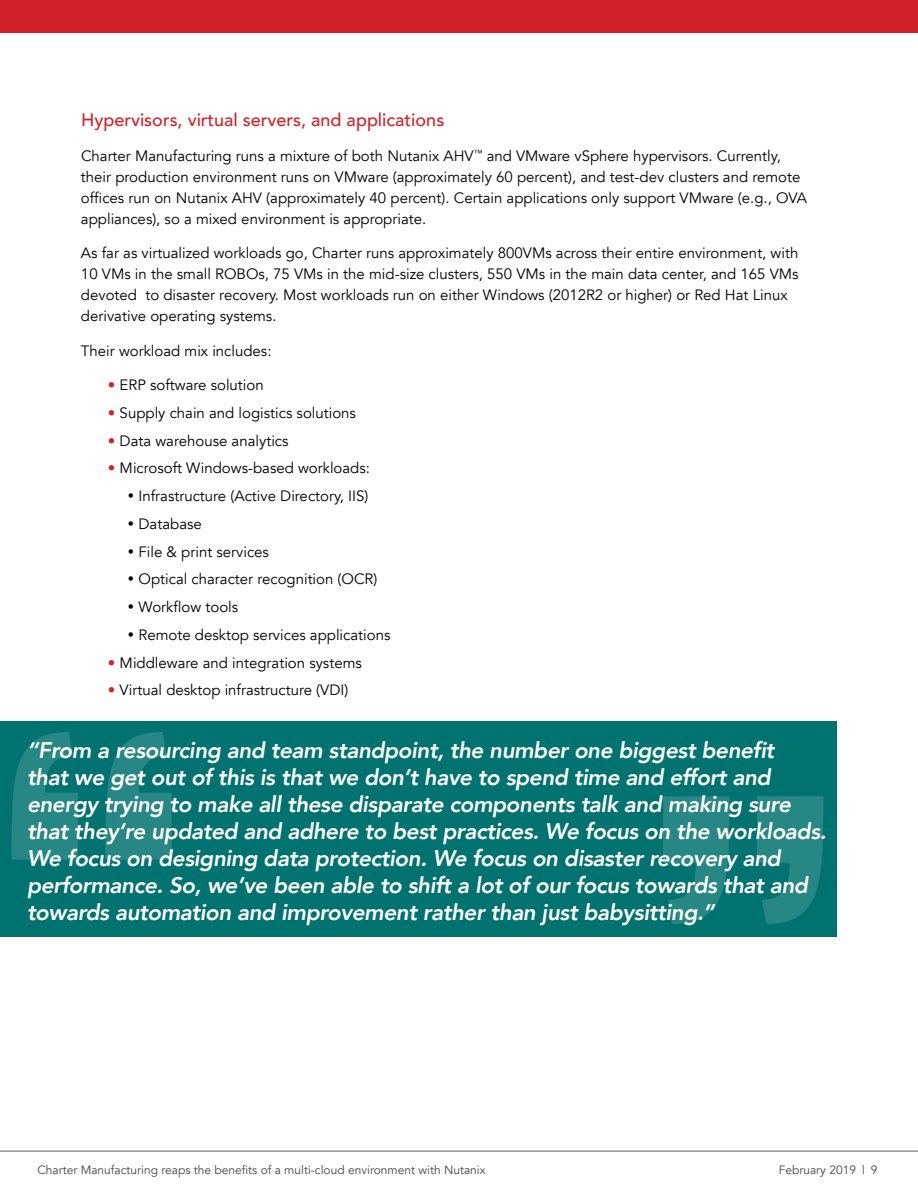
<style>
.page{position:relative;width:918px;height:1188px;background:#fff}
.page>*{position:absolute;margin:0;border:0;box-sizing:border-box;transform-origin:0 0}
.t1{font:italic 800 22.5px/27px "Avenir";letter-spacing:-.02em;color:#fff}
.t2{font:500 18px "Avenir";color:#d12229}
.t3{font:15px/21px "Avenir";color:#000}
.t4{font:12px "Avenir";color:#454547}
.s1{color:#d12229}
</style>
<div class="page">
<div style="left:0;top:722px;width:837px;height:216px;background:#00726f"></div>
<svg style="left:11px;top:732px;width:161px;height:128px"></svg>
<svg style="left:663px;top:796px;width:161px;height:128px"></svg>
<hr style="left:0;top:1151px;width:918px;height:1px;background:#606164">
<div style="left:0;top:0;width:918px;height:32px;background:#d12229"></div>
<p class="t2" style="left:81px;top:104px;width:365px">Hypervisors, virtual servers, and applications</p>
<p class="t3" style="left:81px;top:145px;width:728px">Charter Manufacturing runs a mixture of both Nutanix AHV<sup>™</sup> and VMware vSphere hypervisors. Currently, their production environment runs on VMware (approximately 60 percent), and test-dev clusters and remote offices run on Nutanix AHV (approximately 40 percent). Certain applications only support VMware (e.g., OVA appliances), so a mixed environment is appropriate.</p>
<p class="t3" style="left:81px;top:243px;width:719px">As far as virtualized workloads go, Charter runs approximately 800VMs across their entire environment, with 10 VMs in the small ROBOs, 75 VMs in the mid-size clusters, 550 VMs in the main data center, and 165 VMs devoted to disaster recovery. Most workloads run on either Windows (2012R2 or higher) or Red Hat Linux derivative operating systems.</p>
<p class="t3" style="left:81px;top:340px;width:192px">Their workload mix includes:</p>
<p class="t3" style="left:108px;top:375px;width:157px"><span class="s1">•</span> ERP software solution</p>
<p class="t3" style="left:108px;top:402px;width:250px"><span class="s1">•</span> Supply chain and logistics solutions</p>
<p class="t3" style="left:108px;top:430px;width:182px"><span class="s1">•</span> Data warehouse analytics</p>
<p class="t3" style="left:139px;top:454px;width:253px;line-height:27.8px;text-indent:-31px"><span class="s1">•</span> Microsoft Windows-based workloads:<br>Infrastructure (Active Directory, IIS)<br>Database<br>File &amp; print services<br>Optical character recognition (OCR)<br>Workflow tools<br>Remote desktop services applications</p>
<p class="t3" style="left:108px;top:652px;width:255px"><span class="s1">•</span> Middleware and integration systems</p>
<p class="t3" style="left:108px;top:680px;width:242px"><span class="s1">•</span> Virtual desktop infrastructure (VDI)</p>
<p class="t1" style="left:27px;top:736px;width:801px">“From a resourcing and team standpoint, the number one biggest benefit<br>that we get out of this is that we don’t have to spend time and effort and energy trying to make all these disparate components talk and making sure that they’re updated and adhere to best practices. We focus on the workloads.<br>We focus on designing data protection. We focus on disaster recovery and performance. So, we’ve been able to shift a lot of our focus towards that and towards automation and improvement rather than just babysitting.”</p>
<p class="t4" style="left:37px;top:1163px;width:450px">Charter Manufacturing reaps the benefits of a multi‑cloud environment with Nutanix</p>
<p class="t4" style="left:779px;top:1163px;width:100px">February 2019 | 9</p>
</div>
